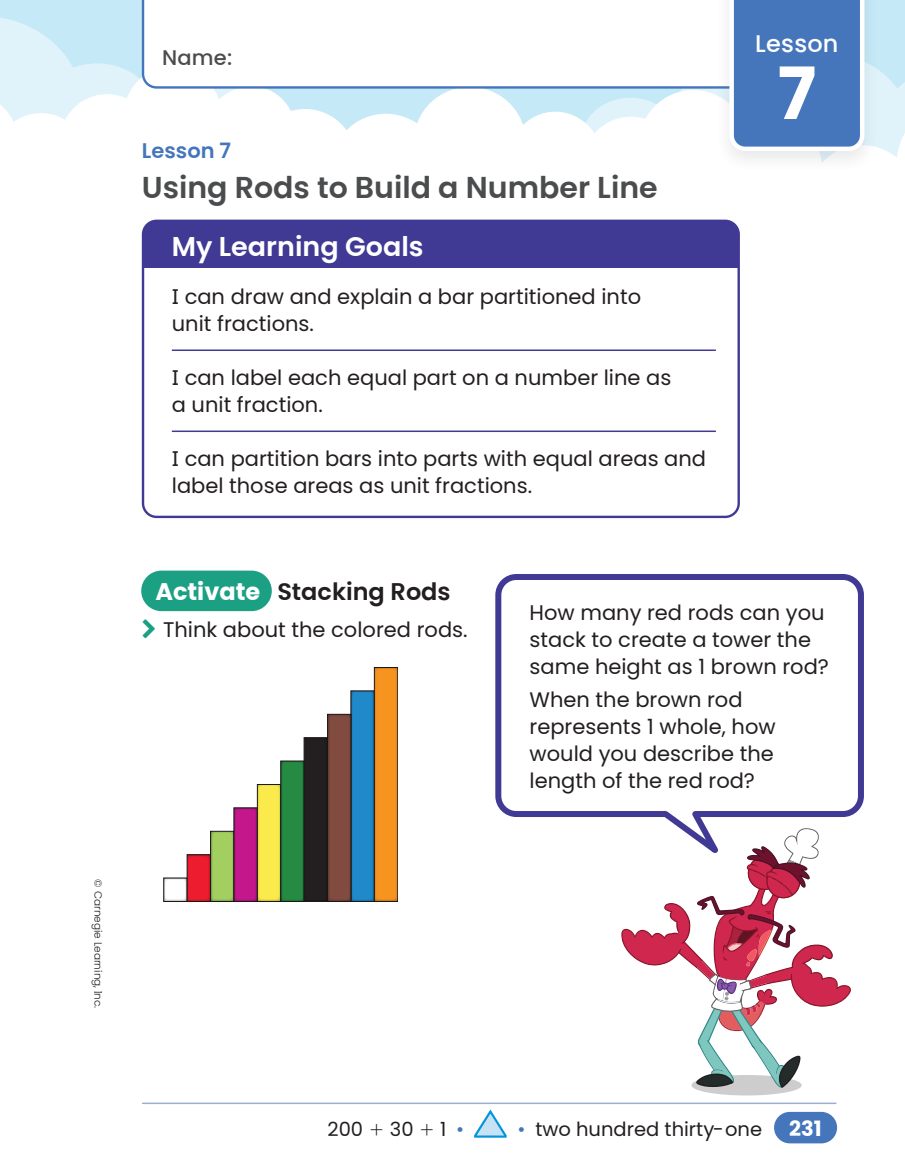
<style>
.page{position:relative;width:905px;height:1175px;background:#fff}
.page>*{position:absolute;margin:0;border:0;box-sizing:border-box;transform-origin:0 0}
.t1{font:700 72px "CL Poppins";color:#fff}
.t2{font:600 30px "CL Poppins";color:#4b4c4d}
.t3{font:600 27px "CL Poppins";color:#fff}
.t4{font:600 24px "CL Poppins";color:#231f20}
.t5{font:500 24px "CL Poppins";letter-spacing:.01em;color:#fff}
.t6{font:21px/27px "CL Poppins";color:#231f20}
.t7{font:600 21px "CL Poppins";color:#4576bc}
.t8{font:500 21px "CL Poppins";color:#4b4c4d}
.t9{font:700 21px "CL Poppins";color:#fff}
.t10{font:19.5px "CL Poppins";color:#231f20}
.t11{font:300 10.5px "CL Poppins";color:#231f20}
.s1{font-weight:700;color:#fff}
.s2{color:#4576bc}
</style>
<div class="page">
<div style="left:0;top:0;width:904px;height:250px;background:#c5e9f7"></div>
<div style="left:30px;top:63px;width:134px;height:131px;background:#e0f3fb;border-radius:50%"></div>
<div style="left:581px;top:98px;width:98px;height:87px;background:#e0f3fb;border-radius:50%"></div>
<div style="left:414px;top:87px;width:111px;height:109px;background:#fff;border-radius:50%"></div>
<div style="left:332px;top:114px;width:107px;height:103px;background:#fff;border-radius:50%"></div>
<svg style="left:213px;top:90px;width:85px;height:86px;background:#fafdfe"></svg>
<div style="left:508px;top:112px;width:95px;height:100px;background:#fff;border-radius:50%"></div>
<div style="left:582px;top:117px;width:98px;height:100px;background:#fff;border-radius:50%"></div>
<div style="left:638px;top:90px;width:110px;height:111px;background:#fff;border-radius:50%"></div>
<div style="left:124px;top:66px;width:98px;height:100px;background:#fff;border-radius:50%"></div>
<div style="left:59px;top:94px;width:95px;height:97px;background:#fff;border-radius:50%"></div>
<div style="left:124px;top:123px;width:97px;height:100px;background:#fff;border-radius:50%"></div>
<svg style="left:0;top:18px;width:88px;height:158px"></svg>
<div style="left:254px;top:109px;width:102px;height:100px;background:#fff;border-radius:50%"></div>
<div style="left:0;top:176px;width:904px;height:216px;background:#fff"></div>
<div style="left:141px;top:0;width:573px;height:90px;background:#fff"></div>
<div style="left:714px;top:0;width:165px;height:174px;background:#231f20;opacity:.1"></div>
<svg style="left:727px;top:0;width:177px;height:256px"></svg>
<svg style="left:187px;top:667px;width:211px;height:234px"></svg>
<hr style="left:143px;top:1102px;width:692px;height:2px;background:#9caed8">
<div style="left:774px;top:1111px;width:63px;height:32px;background:#4576bc;border-radius:16px"></div>
<svg style="left:474px;top:1109px;width:32px;height:28px"></svg>
<div style="left:143px;top:221px;width:595px;height:47px;background:#403a95"></div>
<div style="left:142px;top:220px;width:597px;height:298px;border:2px solid #403a95;border-radius:14px"></div>
<hr style="left:172px;top:349px;width:544px;height:2px;background:#403a95">
<hr style="left:172px;top:430px;width:544px;height:2px;background:#403a95">
<svg style="left:495px;top:574px;width:369px;height:254px"></svg>
<svg style="left:621px;top:828px;width:229px;height:267px"></svg>
<div style="left:141px;top:570px;width:131px;height:41px;background:#1ca084;border-radius:20px"></div>
<p class="t11" style="left:104px;top:879px;width:131px;rotate:90deg">© Carnegie Learning, Inc.</p>
<p class="t8" style="left:162px;top:45px;width:72px">Name:</p>
<p class="t7" style="left:142px;top:138px;width:91px">Lesson 7</p>
<h2 class="t2" style="left:142px;top:170px;width:517px">Using Rods to Build a Number Line</h2>
<p class="t3" style="left:172px;top:231px;width:253px">My Learning Goals</p>
<p class="t6" style="left:172px;top:283px;width:471px">I can draw and explain a bar partitioned into unit fractions.</p>
<p class="t6" style="left:172px;top:364px;width:501px">I can label each equal part on a number line as a unit fraction.</p>
<p class="t6" style="left:172px;top:445px;width:536px">I can partition bars into parts with equal areas and label those areas as unit fractions.</p>
<p class="t5" style="left:755px;top:30px;width:85px">Lesson</p>
<h1 class="t1" style="left:777px;top:52px;width:40px">7</h1>
<p class="t4" style="left:155px;top:577px;width:297px"><span class="s1">Activate</span> Stacking Rods</p>
<p class="t6" style="left:163px;top:616px;width:306px">Think about the colored rods.</p>
<p class="t6" style="left:529px;top:599px;width:301px">How many red rods can you stack to create a tower the same height as 1 brown rod?</p>
<p class="t6" style="left:529px;top:686px;width:248px">When the brown rod represents 1 whole, how would you describe the length of the red rod?</p>
<p class="t10" style="left:327px;top:1118px;width:37px">200</p>
<p class="t10" style="left:390px;top:1118px;width:25px">30</p>
<p class="t10" style="left:440px;top:1118px;width:26px">1 <span class="s2">•</span></p>
<p class="t10" style="left:517px;top:1118px;width:246px"><span class="s2">•</span> two hundred thirty-one</p>
<p class="t9" style="left:789px;top:1116px;width:34px">231</p>
</div>
